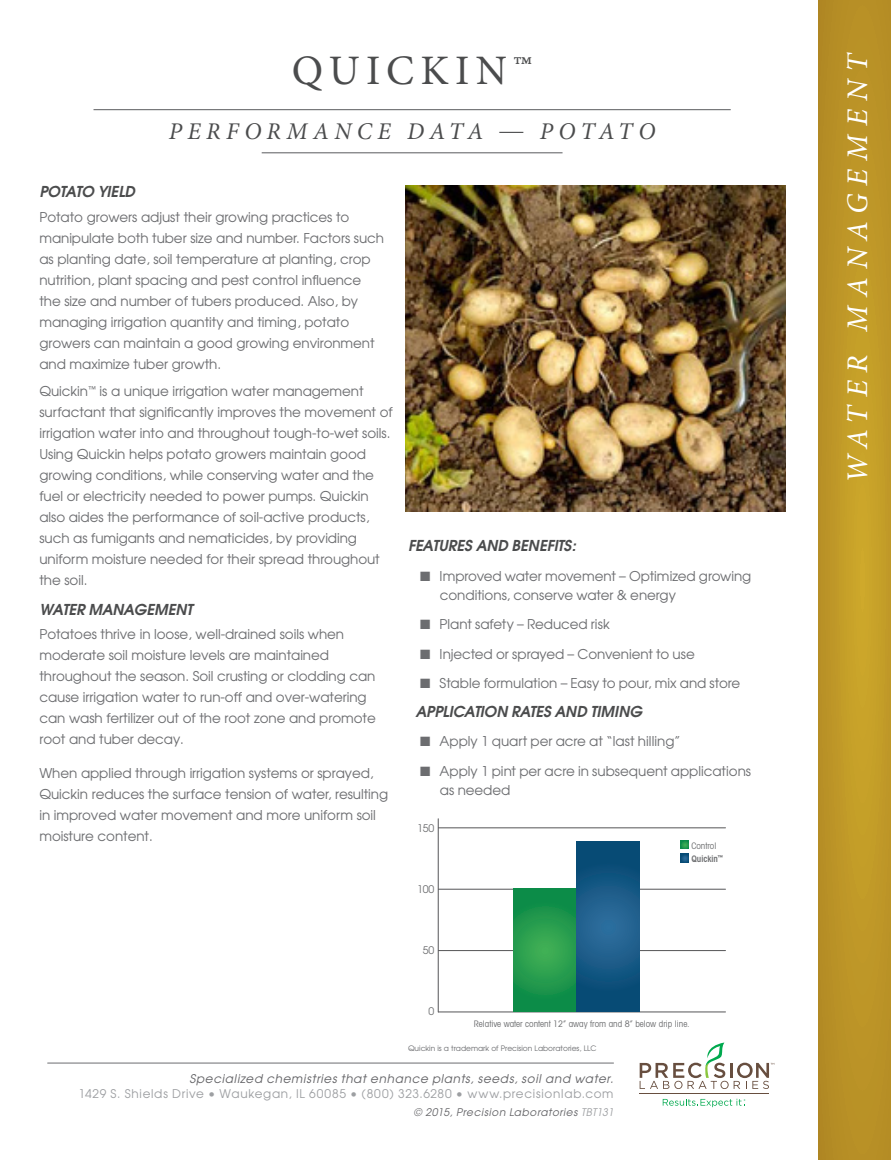
<style>
.page{position:relative;width:891px;height:1160px;background:#fff}
.page>*{position:absolute;margin:0;border:0;box-sizing:border-box;transform-origin:0 0}
.t1{font:42px "Minion Pro";letter-spacing:.15em;color:#4b4c4d}
.t2{font:italic 30px "Minion Pro";letter-spacing:.265em;color:#fff}
.t3{font:italic 24px "Minion Pro";letter-spacing:.23em;color:#4b4c4d}
.t4{font:italic 600 15px "Avant Garde";letter-spacing:-.02em;color:#4b4c4d}
.t5{font:13.5px/21px "Avant Garde";letter-spacing:-.005em;color:#6c6d70}
.t6{font:12px/15px "Avant Garde";letter-spacing:.06em;color:#9d9fa2;text-align:right}
.t7{font:italic 10.5px "Avant Garde";letter-spacing:.05em;color:#636366}
.t8{font:10.5px "Avant Garde";color:#6e6f71}
.t9{font:condensed 9px/13.5px "Avant Garde";color:#6e6f71}
.t10{font:7.5px "Avant Garde";color:#6c6d70}
.s1{font-family:"Avant Garde";font-style:normal;font-stretch:condensed}
.s2{font-weight:600}
.s3{font-style:italic;color:#636366}
.s4{color:#9d9fa2}
</style>
<div class="page">
<hr style="left:48px;top:1063px;width:566px;height:1px;background:#6c6d70">
<svg style="left:663px;top:1099px;width:82px;height:8px"></svg>
<hr style="left:640px;top:1094px;width:129px;height:1px;background:#674e3f">
<svg style="left:640px;top:1042px;width:134px;height:47px"></svg>
<div style="left:819px;top:0;width:72px;height:1160px;background:linear-gradient(to right,#ba9226,#c29b28)"></div>
<hr style="left:94px;top:109px;width:637px;height:1px;background:#6c6d70">
<hr style="left:262px;top:152px;width:301px;height:1px;background:#6c6d70">
<img style="left:405px;top:185px;width:380px;height:326px">
<hr style="left:438px;top:1012px;width:288px;height:1px;background:#555557">
<hr style="left:438px;top:950px;width:288px;height:1px;background:#555557">
<hr style="left:438px;top:889px;width:288px;height:1px;background:#555557">
<hr style="left:438px;top:827px;width:288px;height:1px;background:#555557">
<hr style="left:438px;top:819px;width:1px;height:193px;background:#555557">
<svg style="left:680px;top:840px;width:9px;height:22px"></svg>
<svg style="left:513px;top:889px;width:63px;height:123px;background:#1f974c"></svg>
<svg style="left:576px;top:842px;width:64px;height:170px;background:#155783"></svg>
<p class="t1" style="left:292px;top:42px;width:242px">QUICKIN™</p>
<p class="t3" style="left:169px;top:115px;width:488px">PERFORMANCE DATA <span class="s1">—</span> POTATO</p>
<p class="t4" style="left:39px;top:182px;width:97px">POTATO YIELD</p>
<p class="t5" style="left:39px;top:206px;width:346px">Potato growers adjust their growing practices to manipulate both tuber size and number. Factors such as planting date, soil temperature at planting, crop nutrition, plant spacing and pest control influence the size and number of tubers produced. Also, by managing irrigation quantity and timing, potato growers can maintain a good growing environment and maximize tuber growth.</p>
<p class="t5" style="left:39px;top:381px;width:355px">Quickin<sup>™</sup> is a unique irrigation water management surfactant that significantly improves the movement of irrigation water into and throughout tough-to-wet soils.<br>Using Quickin helps potato growers maintain good growing conditions, while conserving water and the fuel or electricity needed to power pumps. Quickin also aides the performance of soil-active products, such as fumigants and nematicides, by providing uniform moisture needed for their spread throughout the soil.</p>
<p class="t4" style="left:39px;top:599px;width:155px">WATER MANAGEMENT</p>
<p class="t5" style="left:39px;top:623px;width:338px">Potatoes thrive in loose, well-drained soils when moderate soil moisture levels are maintained throughout the season. Soil crusting or clodding can cause irrigation water to run-off and over-watering can wash fertilizer out of the root zone and promote root and tuber decay.</p>
<p class="t5" style="left:39px;top:763px;width:350px">When applied through irrigation systems or sprayed, Quickin reduces the surface tension of water, resulting in improved water movement and more uniform soil moisture content.</p>
<p class="t4" style="left:408px;top:536px;width:170px">FEATURES AND BENEFITS:</p>
<p class="t5" style="left:440px;top:566px;width:313px;line-height:19.5px;text-indent:-20px">■ Improved water movement – Optimized growing conditions, conserve water &amp; energy</p>
<p class="t5" style="left:420px;top:614px;width:191px">■ Plant safety – Reduced risk</p>
<p class="t5" style="left:420px;top:643px;width:276px">■ Injected or sprayed – Convenient to use</p>
<p class="t5" style="left:420px;top:672px;width:322px">■ Stable formulation – Easy to pour, mix and store</p>
<p class="t4" style="left:416px;top:702px;width:228px">APPLICATION RATES AND TIMING</p>
<p class="t5" style="left:420px;top:731px;width:262px">■ Apply 1 quart per acre at “last hilling”</p>
<p class="t5" style="left:440px;top:761px;width:313px;line-height:19.5px;text-indent:-20px">■ Apply 1 pint per acre in subsequent applications as needed</p>
<p class="t8" style="left:417px;top:821px;width:19px">150</p>
<p class="t8" style="left:417px;top:883px;width:19px">100</p>
<p class="t9" style="left:691px;top:839px;width:33px">Control<br><span class="s2">Quickin</span><sup>™</sup></p>
<p class="t8" style="left:423px;top:944px;width:13px">50</p>
<p class="t8" style="left:429px;top:1005px;width:7px">0</p>
<p class="t9" style="left:474px;top:1016px;width:217px">Relative water content 12” away from and 8” below drip line.</p>
<p class="t10" style="left:408px;top:1043px;width:190px">Quickin is a trademark of Precision Laboratories, LLC</p>
<p class="t6" style="left:79px;top:1071px;width:536px"><span class="s3">Specialized chemistries that enhance plants, seeds, soil and water.<br></span>1429 S. Shields Drive • Waukegan, IL 60085 • (800) 323.6280 • www.precisionlab.com</p>
<p class="t7" style="left:414px;top:1106px;width:201px">© 2015, Precision Laboratories <span class="s4">TBT131</span></p>
<p class="t2" style="left:837px;top:483px;width:432px;rotate:-90deg">WATER MANAGEMENT</p>
</div>
